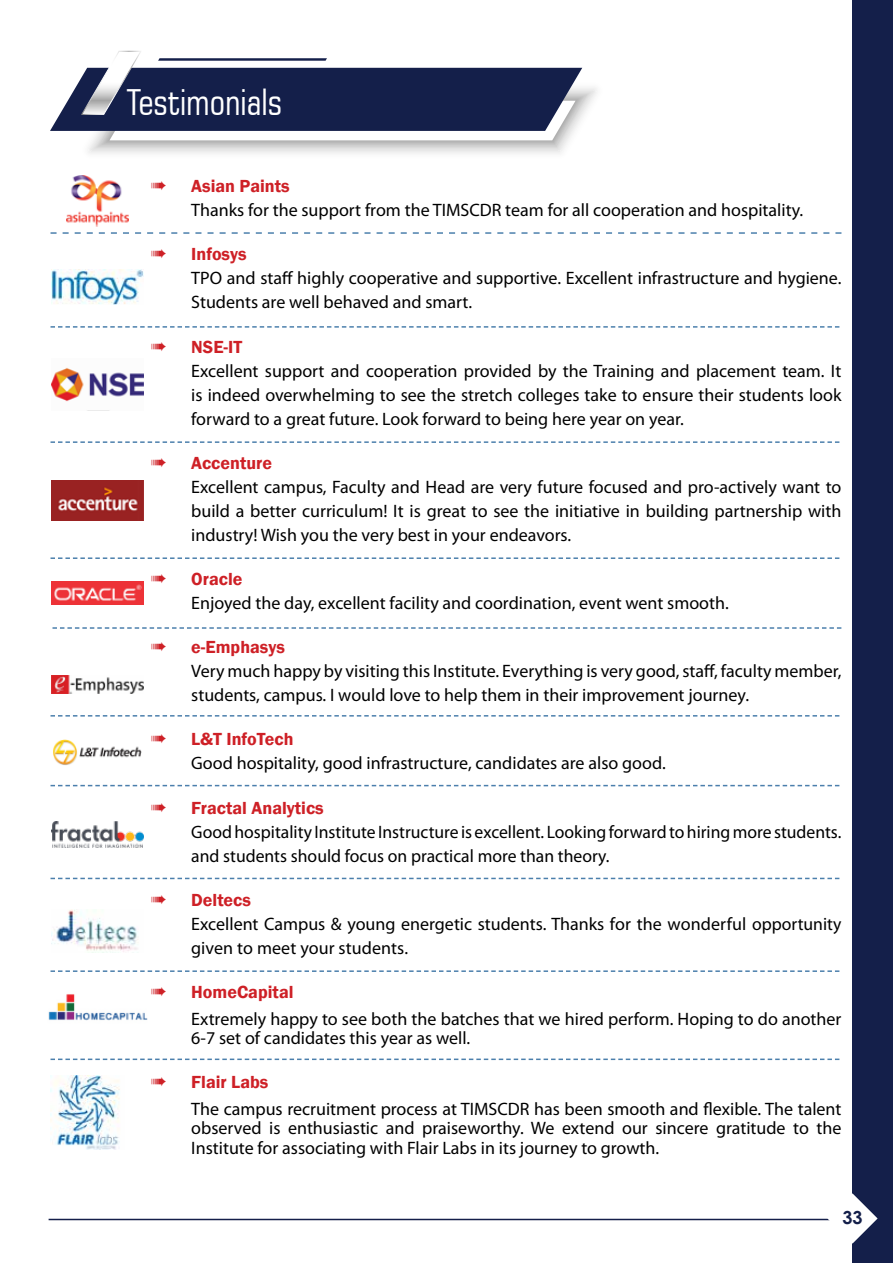
<style>
.page{position:relative;width:893px;height:1263px;background:#fff}
.page>*{position:absolute;margin:0;border:0;box-sizing:border-box;transform-origin:0 0}
.t1{font:condensed 36px "Square 721 BT";color:#fff}
.t2{font:18px/24px "Myriad Pro";color:#000}
.t3{font:600 18px "Franklin Gothic";color:#ce2026}
.t4{font:700 18px "Century Gothic";color:#141f4a}
</style>
<div class="page">
<div style="left:852px;top:0;width:41px;height:1263px;background:#141f4a"></div>
<hr style="left:49px;top:1219px;width:803px;height:1px;background:#141f4a">
<svg style="left:827px;top:1193px;width:51px;height:50px"></svg>
<svg style="left:50px;top:51px;width:547px;height:103px"></svg>
<img style="left:67px;top:176px;width:61px;height:50px">
<img style="left:52px;top:269px;width:91px;height:36px">
<img style="left:51px;top:367px;width:92px;height:35px">
<img style="left:51px;top:480px;width:92px;height:40px">
<img style="left:52px;top:582px;width:91px;height:23px">
<img style="left:51px;top:676px;width:92px;height:17px">
<img style="left:53px;top:739px;width:89px;height:26px">
<img style="left:51px;top:821px;width:92px;height:26px">
<img style="left:52px;top:909px;width:86px;height:43px">
<svg style="left:51px;top:232px;width:790px;height:2px"></svg>
<svg style="left:51px;top:326px;width:788px;height:2px"></svg>
<svg style="left:51px;top:557px;width:788px;height:2px"></svg>
<svg style="left:51px;top:441px;width:788px;height:2px"></svg>
<svg style="left:51px;top:715px;width:788px;height:1px"></svg>
<svg style="left:53px;top:627px;width:788px;height:2px"></svg>
<svg style="left:51px;top:785px;width:788px;height:1px"></svg>
<svg style="left:51px;top:878px;width:788px;height:1px"></svg>
<svg style="left:51px;top:970px;width:788px;height:2px"></svg>
<svg style="left:51px;top:1058px;width:788px;height:2px"></svg>
<img style="left:48px;top:994px;width:99px;height:27px">
<img style="left:51px;top:1075px;width:69px;height:74px">
<h1 class="t1" style="left:127px;top:80px;width:157px">Testimonials</h1>
<p class="t3" style="left:151px;top:175px;width:140px">→ Asian Paints</p>
<p class="t2" style="left:191px;top:198px;width:613px">Thanks for the support from the TIMSCDR team for all cooperation and hospitality.</p>
<p class="t3" style="left:151px;top:243px;width:97px">→ Infosys</p>
<p class="t2" style="left:191px;top:266px;width:652px">TPO and staff highly cooperative and supportive. Excellent infrastructure and hygiene.<br>Students are well behaved and smart.</p>
<p class="t3" style="left:151px;top:335px;width:93px">→ NSE-IT</p>
<p class="t2" style="left:191px;top:358px;width:652px;text-align:justify">Excellent support and cooperation provided by the Training and placement team. It is indeed overwhelming to see the stretch colleges take to ensure their students look forward to a great future. Look forward to being here year on year.</p>
<p class="t3" style="left:151px;top:452px;width:123px">→ Accenture</p>
<p class="t2" style="left:191px;top:474px;width:652px;text-align:justify">Excellent campus, Faculty and Head are very future focused and pro-actively want to build a better curriculum! It is great to see the initiative in building partnership with industry! Wish you the very best in your endeavors.</p>
<p class="t3" style="left:151px;top:568px;width:93px">→ Oracle</p>
<p class="t2" style="left:191px;top:591px;width:539px">Enjoyed the day, excellent facility and coordination, event went smooth.</p>
<p class="t3" style="left:151px;top:636px;width:136px">→ e-Emphasys</p>
<p class="t2" style="left:191px;top:659px;width:652px">Very much happy by visiting this Institute. Everything is very good, staff, faculty member, students, campus. I would love to help them in their improvement journey.</p>
<p class="t3" style="left:151px;top:728px;width:144px">→ L&amp;T InfoTech</p>
<p class="t2" style="left:191px;top:751px;width:476px">Good hospitality, good infrastructure, candidates are also good.</p>
<p class="t3" style="left:151px;top:797px;width:174px">→ Fractal Analytics</p>
<p class="t2" style="left:191px;top:819px;width:652px">Good hospitality Institute Instructure is excellent. Looking forward to hiring more students. and students should focus on practical more than theory.</p>
<p class="t3" style="left:151px;top:889px;width:102px">→ Deltecs</p>
<p class="t2" style="left:191px;top:912px;width:652px">Excellent Campus &amp; young energetic students. Thanks for the wonderful opportunity given to meet your students.</p>
<p class="t3" style="left:151px;top:981px;width:144px">→ HomeCapital</p>
<p class="t2" style="left:191px;top:1008px;width:652px;line-height:19.5px">Extremely happy to see both the batches that we hired perform. Hoping to do another<br>6-7 set of candidates this year as well.</p>
<p class="t3" style="left:151px;top:1071px;width:119px">→ Flair Labs</p>
<p class="t2" style="left:191px;top:1098px;width:652px;line-height:19.5px;text-align:justify">The campus recruitment process at TIMSCDR has been smooth and flexible. The talent observed is enthusiastic and praiseworthy. We extend our sincere gratitude to the Institute for associating with Flair Labs in its journey to growth.</p>
<p class="t4" style="left:842px;top:1203px;width:22px">33</p>
</div>
